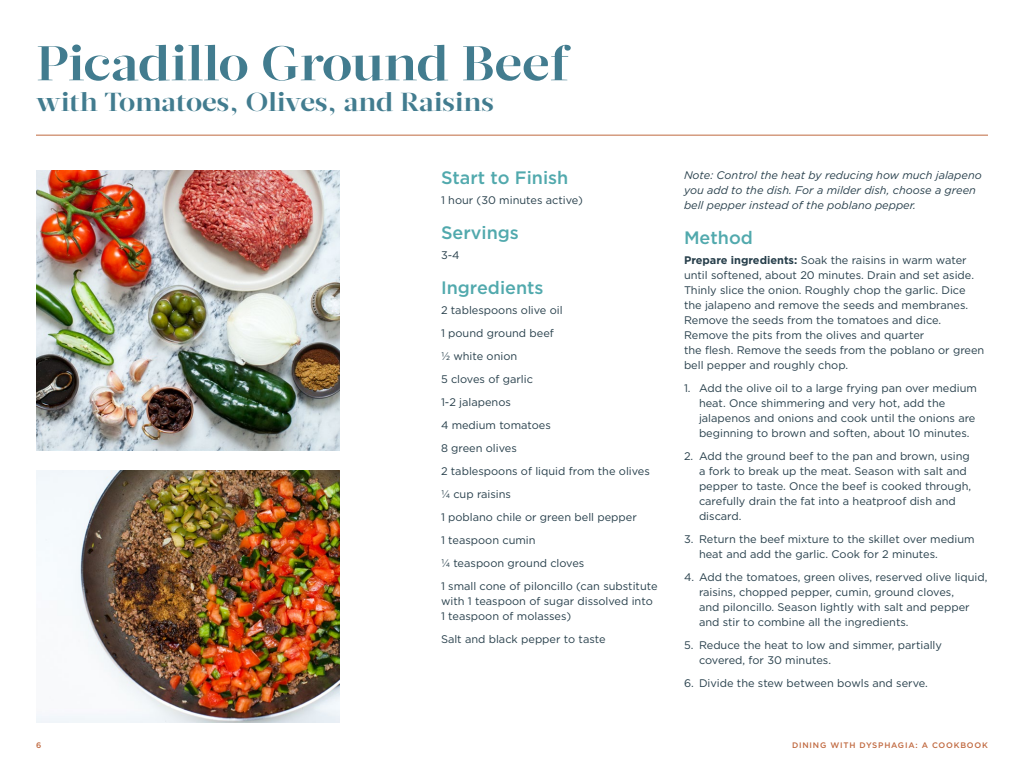
<style>
.page{position:relative;width:1024px;height:768px;background:#fff}
.page>*{position:absolute;margin:0;border:0;box-sizing:border-box;transform-origin:0 0}
.t1{font:700 48.6px "Glosa Display";color:#427c8f;scale:1.11 1}
.t2{font:700 26px "Glosa Display";color:#427c8f;scale:1.11 1}
.t3{font:500 18px "Gotham";color:#51a9ad}
.t4{font:11px/15px "Gotham";color:#273f4b}
.t5{font:italic 11px/15px "Gotham";color:#273f4b}
.t6{font:500 8px "Gotham";letter-spacing:.1em;color:#c06940}
.s1{font-weight:700}
</style>
<div class="page">
<hr style="left:36px;top:135px;width:952px;height:1px;background:#c06940">
<img style="left:36px;top:471px;width:304px;height:252px">
<img style="left:36px;top:170px;width:304px;height:281px">
<h1 class="t1" style="left:36px;top:31px;width:481px">Picadillo Ground Beef</h1>
<h2 class="t2" style="left:36px;top:85px;width:414px">with Tomatoes, Olives, and Raisins</h2>
<h3 class="t3" style="left:441px;top:166px;width:129px">Start to Finish</h3>
<p class="t4" style="left:441px;top:193px;width:143px">1 hour (30 minutes active)</p>
<h3 class="t3" style="left:441px;top:221px;width:79px">Servings</h3>
<p class="t4" style="left:441px;top:248px;width:20px">3-4</p>
<h3 class="t3" style="left:441px;top:276px;width:104px">Ingredients</h3>
<p class="t4" style="left:441px;top:299px;width:218px;line-height:23px">2 tablespoons olive oil<br>1 pound ground beef<br>½ white onion<br>5 cloves of garlic<br>1-2 jalapenos<br>4 medium tomatoes<br>8 green olives<br>2 tablespoons of liquid from the olives ¼ cup raisins<br>1 poblano chile or green bell pepper<br>1 teaspoon cumin<br>¼ teaspoon ground cloves<br>1 small cone of piloncillo (can substitute</p>
<p class="t4" style="left:441px;top:594px;width:213px">with 1 teaspoon of sugar dissolved into<br>1 teaspoon of molasses)</p>
<p class="t4" style="left:441px;top:632px;width:166px">Salt and black pepper to taste</p>
<p class="t5" style="left:684px;top:167px;width:299px">Note: Control the heat by reducing how much jalapeno you add to the dish. For a milder dish, choose a green bell pepper instead of the poblano pepper.</p>
<h3 class="t3" style="left:684px;top:226px;width:70px">Method</h3>
<p class="t4" style="left:684px;top:252px;width:302px"><span class="s1">Prepare ingredients:</span> Soak the raisins in warm water until softened, about 20 minutes. Drain and set aside.<br>Thinly slice the onion. Roughly chop the garlic. Dice the jalapeno and remove the seeds and membranes.<br>Remove the seeds from the tomatoes and dice.<br>Remove the pits from the olives and quarter<br>the flesh. Remove the seeds from the poblano or green bell pepper and roughly chop.</p>
<p class="t4" style="left:699px;top:380px;width:279px;text-indent:-15px">1. Add the olive oil to a large frying pan over medium heat. Once shimmering and very hot, add the jalapenos and onions and cook until the onions are beginning to brown and soften, about 10 minutes.</p>
<p class="t4" style="left:699px;top:448px;width:274px;text-indent:-15px">2. Add the ground beef to the pan and brown, using a fork to break up the meat. Season with salt and pepper to taste. Once the beef is cooked through, carefully drain the fat into a heatproof dish and discard.</p>
<p class="t4" style="left:699px;top:531px;width:277px;text-indent:-15px">3. Return the beef mixture to the skillet over medium heat and add the garlic. Cook for 2 minutes.</p>
<p class="t4" style="left:699px;top:569px;width:290px;text-indent:-15px">4. Add the tomatoes, green olives, reserved olive liquid, raisins, chopped pepper, cumin, ground cloves,<br>and piloncillo. Season lightly with salt and pepper and stir to combine all the ingredients.</p>
<p class="t4" style="left:699px;top:637px;width:245px;text-indent:-15px">5. Reduce the heat to low and simmer, partially covered, for 30 minutes.</p>
<p class="t4" style="left:684px;top:675px;width:245px">6. Divide the stew between bowls and serve.</p>
<p class="t6" style="left:36px;top:740px;width:7px">6</p>
<p class="t6" style="left:792px;top:740px;width:197px">DINING WITH DYSPHAGIA: A COOKBOOK</p>
</div>
